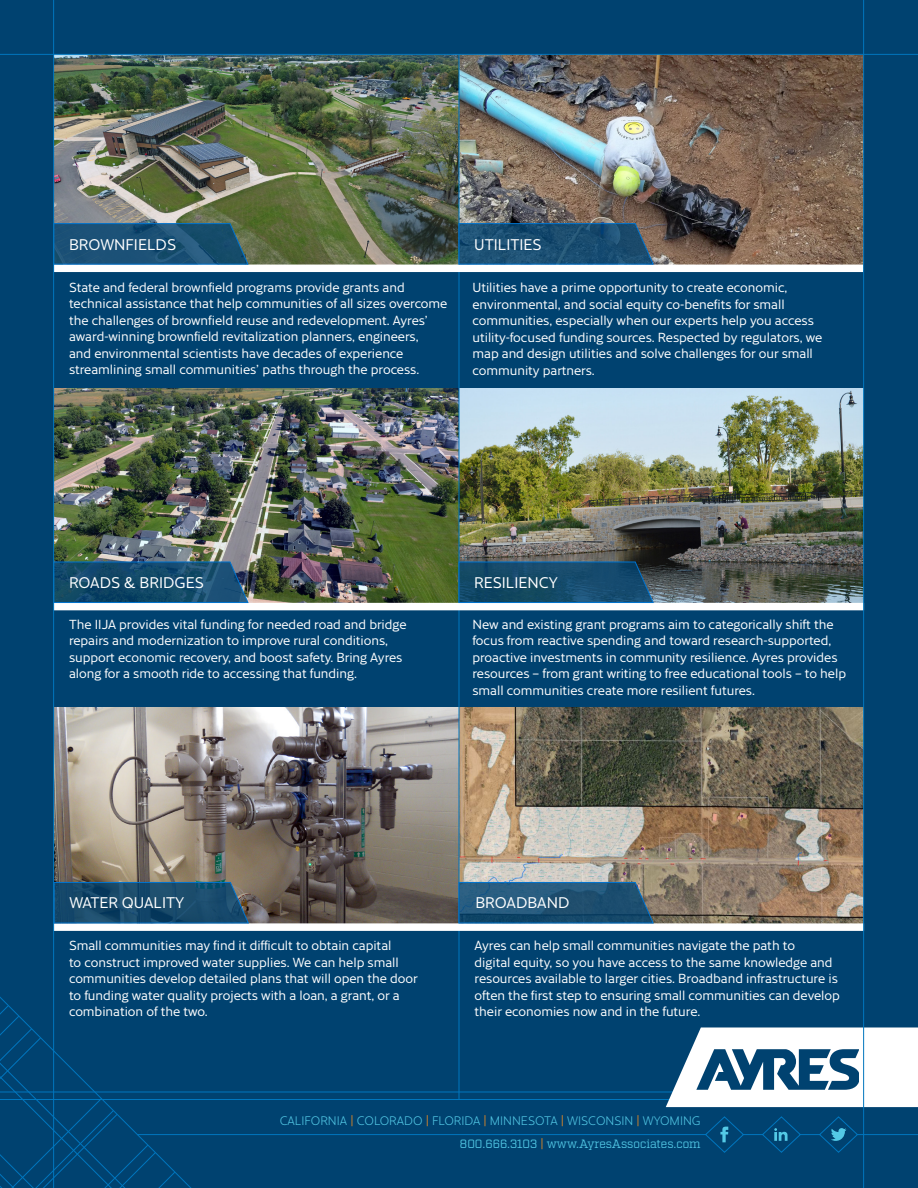
<style>
.page{position:relative;width:918px;height:1188px;background:#004270}
.page>*{position:absolute;margin:0;border:0;box-sizing:border-box;transform-origin:0 0}
.blue_angle_box_title{font:15px "Cresta";color:#fff}
.t1{font:12.75px/16.5px "Cresta";letter-spacing:-.005em;color:#fff}
.t2{font:300 12px "Cresta";color:#53c9e6}
.t3{font:12px "Factoria";color:#53c9e6}
.s1{color:#f68f1e}
.s2{font-family:"Cresta";font-weight:300;color:#f68f1e}
</style>
<div class="page">
<img style="left:54px;top:707px;width:405px;height:174px">
<img style="left:460px;top:55px;width:403px;height:210px">
<img style="left:460px;top:707px;width:403px;height:174px">
<img style="left:54px;top:55px;width:405px;height:210px">
<img style="left:460px;top:388px;width:403px;height:215px">
<img style="left:54px;top:388px;width:405px;height:215px">
<hr style="left:0;top:54px;width:918px;height:1px;background:#0076be">
<hr style="left:459px;top:54px;width:1px;height:1045px;background:#0076be">
<svg style="left:0;top:881px;width:918px;height:307px"></svg>
<div style="left:54px;top:603px;width:810px;height:7px;background:#fff"></div>
<svg style="left:54px;top:561px;width:195px;height:42px"></svg>
<svg style="left:458px;top:561px;width:196px;height:42px;background:#164c6d"></svg>
<div style="left:54px;top:265px;width:809px;height:7px;background:#fff"></div>
<svg style="left:54px;top:223px;width:195px;height:42px;background:#1e5476"></svg>
<svg style="left:458px;top:223px;width:196px;height:42px;background:#1e5276"></svg>
<hr style="left:863px;top:0;width:1px;height:1188px;background:#0076be">
<hr style="left:53px;top:0;width:1px;height:1188px;background:#0076be">
<p class="blue_angle_box_title" style="left:69px;top:233px;width:109px">BROWNFIELDS</p>
<p class="blue_angle_box_title" style="left:474px;top:233px;width:69px">UTILITIES</p>
<p class="t1" style="left:69px;top:278px;width:380px">State and federal brownfield programs provide grants and technical assistance that help communities of all sizes overcome the challenges of brownfield reuse and redevelopment. Ayres’ award-winning brownfield revitalization planners, engineers,<br>and environmental scientists have decades of experience streamlining small communities’ paths through the process.</p>
<p class="t1" style="left:473px;top:279px;width:351px">Utilities have a prime opportunity to create economic, environmental, and social equity co-benefits for small communities, especially when our experts help you access utility-focused funding sources. Respected by regulators, we map and design utilities and solve challenges for our small community partners.</p>
<p class="blue_angle_box_title" style="left:69px;top:571px;width:136px">ROADS &amp; BRIDGES</p>
<p class="blue_angle_box_title" style="left:474px;top:571px;width:85px">RESILIENCY</p>
<p class="t1" style="left:69px;top:615px;width:339px">The IIJA provides vital funding for needed road and bridge repairs and modernization to improve rural conditions, support economic recovery, and boost safety. Bring Ayres along for a smooth ride to accessing that funding.</p>
<p class="t1" style="left:473px;top:615px;width:375px">New and existing grant programs aim to categorically shift the focus from reactive spending and toward research-supported, proactive investments in community resilience. Ayres provides resources – from grant writing to free educational tools – to help small communities create more resilient futures.</p>
<p class="blue_angle_box_title" style="left:69px;top:892px;width:116px">WATER QUALITY</p>
<p class="blue_angle_box_title" style="left:475px;top:892px;width:96px">BROADBAND</p>
<p class="t1" style="left:69px;top:937px;width:350px">Small communities may find it difficult to obtain capital<br>to construct improved water supplies. We can help small communities develop detailed plans that will open the door to funding water quality projects with a loan, a grant, or a combination of the two.</p>
<p class="t1" style="left:475px;top:937px;width:367px">Ayres can help small communities navigate the path to<br>digital equity, so you have access to the same knowledge and resources available to larger cities. Broadband infrastructure is often the first step to ensuring small communities can develop their economies now and in the future.</p>
<p class="t2" style="left:280px;top:1112px;width:422px">CALIFORNIA <span class="s1">|</span> COLORADO <span class="s1">|</span> FLORIDA <span class="s1">|</span> MINNESOTA <span class="s1">|</span> WISCONSIN <span class="s1">|</span> WYOMING</p>
<p class="t3" style="left:460px;top:1136px;width:242px">800.666.3103 <span class="s2">|</span> www.AyresAssociates.com</p>
</div>
